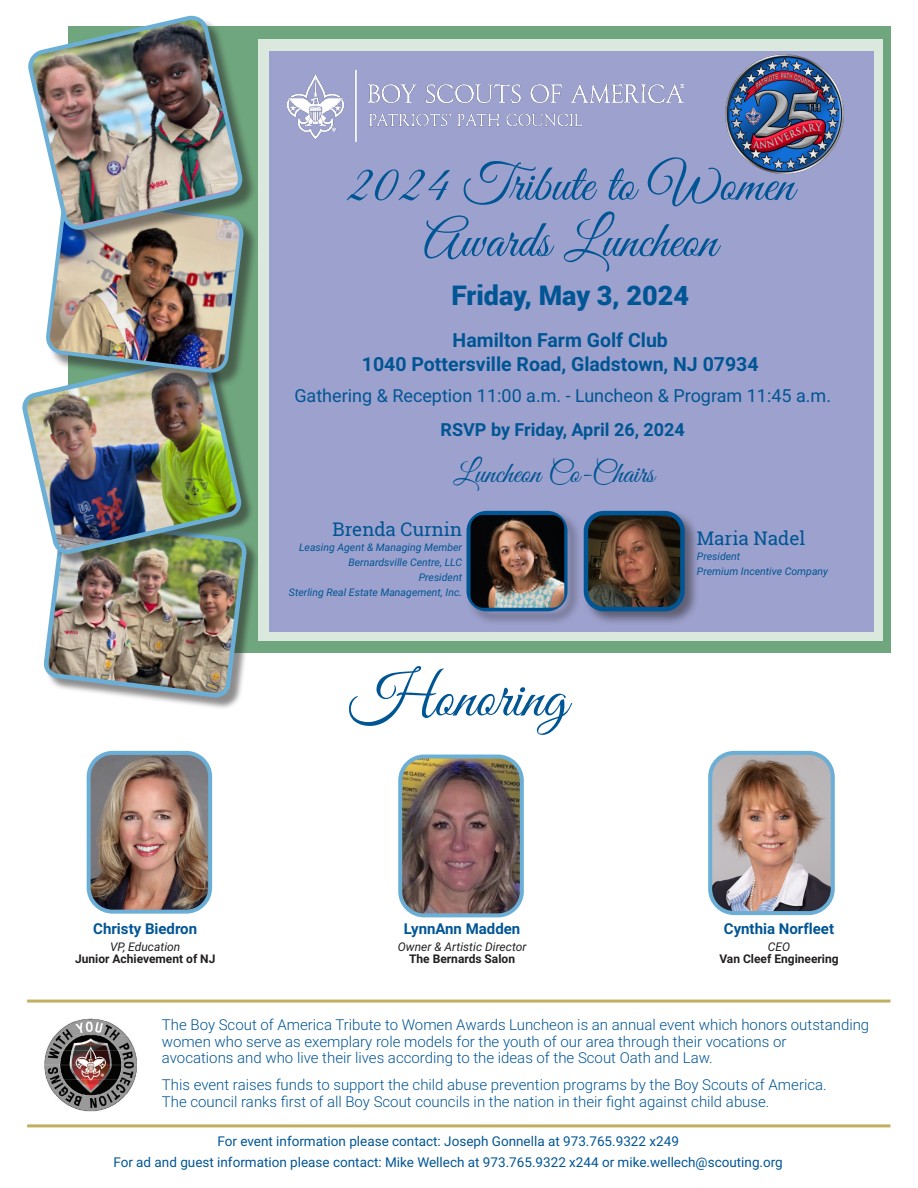
<style>
.page{position:relative;width:918px;height:1188px;background:#fff}
.page>*{position:absolute;margin:0;border:0;box-sizing:border-box;transform-origin:0 0}
.t1{font:61.5px "Great Vibes";color:#005595}
.t2{font:52.5px "Great Vibes";color:#005595}
.t3{font:30px "Great Vibes";color:#005595}
.t4{font:900 27px "Roboto";color:#005595}
.t5{font:700 19.5px "Roboto";color:#005595}
.t6{font:18.75px "Roboto Slab";color:#005595}
.t7{font:18px "Roboto";color:#005595}
.t8{font:700 18px "Roboto";color:#005595}
.t9{font:300 15px "Roboto";color:#005595}
.t10{font:700 15px "Roboto";color:#005595}
.t11{font:13.5px "Roboto";color:#005595}
.t12{font:700 12px "Roboto";color:#231f20}
.t13{font:italic 12px "Roboto";color:#231f20}
.t14{font:italic 10.5px "Roboto";color:#005595}
</style>
<div class="page">
<div style="left:68px;top:26px;width:823px;height:627px;background:#6fa67d"></div>
<img style="left:44px;top:1018px;width:93px;height:94px">
<div style="left:259px;top:39px;width:624px;height:602px;background:#dae8de"></div>
<div style="left:269px;top:51px;width:605px;height:581px;background:#9da1cd"></div>
<div style="left:46px;top:520px;width:213px;height:190px;background:#231f20;opacity:.51"></div>
<img style="left:288px;top:70px;width:395px;height:72px">
<div style="left:48px;top:200px;width:210px;height:188px;background:#231f20;opacity:.51"></div>
<img style="left:23px;top:245px;width:227px;height:456px">
<hr style="left:27px;top:1124px;width:863px;height:3px;background:#bfaf5e">
<hr style="left:27px;top:1000px;width:863px;height:3px;background:#bfaf5e">
<img style="left:713px;top:756px;width:117px;height:154px">
<div style="left:708px;top:751px;width:127px;height:164px;border:4px solid #6bafd6;border-radius:24px"></div>
<img style="left:403px;top:760px;width:116px;height:152px">
<div style="left:398px;top:755px;width:126px;height:162px;border:4px solid #6bafd6;border-radius:24px"></div>
<div style="left:31px;top:18px;width:226px;height:227px;background:#231f20;opacity:.51"></div>
<img style="left:29px;top:16px;width:213px;height:213px">
<img style="left:92px;top:756px;width:115px;height:153px">
<div style="left:87px;top:751px;width:125px;height:163px;border:4px solid #6bafd6;border-radius:24px"></div>
<img style="left:725px;top:54px;width:119px;height:120px">
<div style="left:465px;top:509px;width:117px;height:117px;background:#231f20;opacity:.51"></div>
<div style="left:467px;top:511px;width:101px;height:100px;border:4px solid #005595;border-radius:18px"></div>
<div style="left:582px;top:509px;width:117px;height:117px;background:#231f20;opacity:.51"></div>
<img style="left:586px;top:513px;width:96px;height:96px">
<div style="left:584px;top:511px;width:101px;height:100px;border:4px solid #005595;border-radius:18px"></div>
<img style="left:471px;top:515px;width:93px;height:93px">
<p class="t2" style="left:347px;top:155px;width:449px">2024 Tribute to Women</p>
<p class="t2" style="left:423px;top:211px;width:295px">Awards Luncheon</p>
<p class="t4" style="left:451px;top:276px;width:239px">Friday, May 3, 2024</p>
<p class="t5" style="left:453px;top:326px;width:217px">Hamilton Farm Golf Club</p>
<p class="t5" style="left:362px;top:351px;width:398px">1040 Pottersville Road, Gladstown, NJ 07934</p>
<p class="t7" style="left:294px;top:383px;width:538px">Gathering &amp; Reception 11:00 a.m. - Luncheon &amp; Program 11:45 a.m.</p>
<p class="t8" style="left:441px;top:417px;width:246px">RSVP by Friday, April 26, 2024</p>
<p class="t3" style="left:453px;top:456px;width:203px">Luncheon Co-Chairs</p>
<p class="t6" style="left:332px;top:517px;width:131px">Brenda Curnin</p>
<p class="t14" style="left:299px;top:540px;width:165px">Leasing Agent &amp; Managing Member</p>
<p class="t14" style="left:348px;top:555px;width:115px">Bernardsville Centre, LLC</p>
<p class="t14" style="left:419px;top:570px;width:45px">President</p>
<p class="t14" style="left:289px;top:585px;width:175px">Sterling Real Estate Management, Inc.</p>
<p class="t1" style="left:349px;top:663px;width:220px">Honoring</p>
<p class="t6" style="left:697px;top:526px;width:110px">Maria Nadel</p>
<p class="t14" style="left:697px;top:549px;width:45px">President</p>
<p class="t14" style="left:697px;top:564px;width:133px">Premium Incentive Company</p>
<p class="t10" style="left:93px;top:919px;width:105px">Christy Biedron</p>
<p class="t13" style="left:110px;top:938px;width:72px">VP, Education</p>
<p class="t12" style="left:75px;top:950px;width:142px">Junior Achievement of NJ</p>
<p class="t10" style="left:404px;top:919px;width:118px">LynnAnn Madden</p>
<p class="t13" style="left:398px;top:938px;width:130px">Owner &amp; Artistic Director</p>
<p class="t12" style="left:409px;top:950px;width:107px">The Bernards Salon</p>
<p class="t10" style="left:724px;top:919px;width:112px">Cynthia Norfleet</p>
<p class="t13" style="left:768px;top:938px;width:24px">CEO</p>
<p class="t12" style="left:719px;top:950px;width:121px">Van Cleef Engineering</p>
<p class="t9" style="left:162px;top:1014px;width:709px">The Boy Scout of America Tribute to Women Awards Luncheon is an annual event which honors outstanding</p>
<p class="t9" style="left:162px;top:1031px;width:626px">women who serve as exemplary role models for the youth of our area through their vocations or</p>
<p class="t9" style="left:162px;top:1047px;width:552px">avocations and who live their lives according to the ideas of the Scout Oath and Law.</p>
<p class="t9" style="left:162px;top:1074px;width:666px">This event raises funds to support the child abuse prevention programs by the Boy Scouts of America.</p>
<p class="t9" style="left:162px;top:1091px;width:609px">The council ranks first of all Boy Scout councils in the nation in their fight against child abuse.</p>
<p class="t11" style="left:217px;top:1131px;width:463px">For event information please contact: Joseph Gonnella at 973.765.9322 x249</p>
<p class="t11" style="left:113px;top:1152px;width:671px">For ad and guest information please contact: Mike Wellech at 973.765.9322 x244 or mike.wellech@scouting.org</p>
</div>
